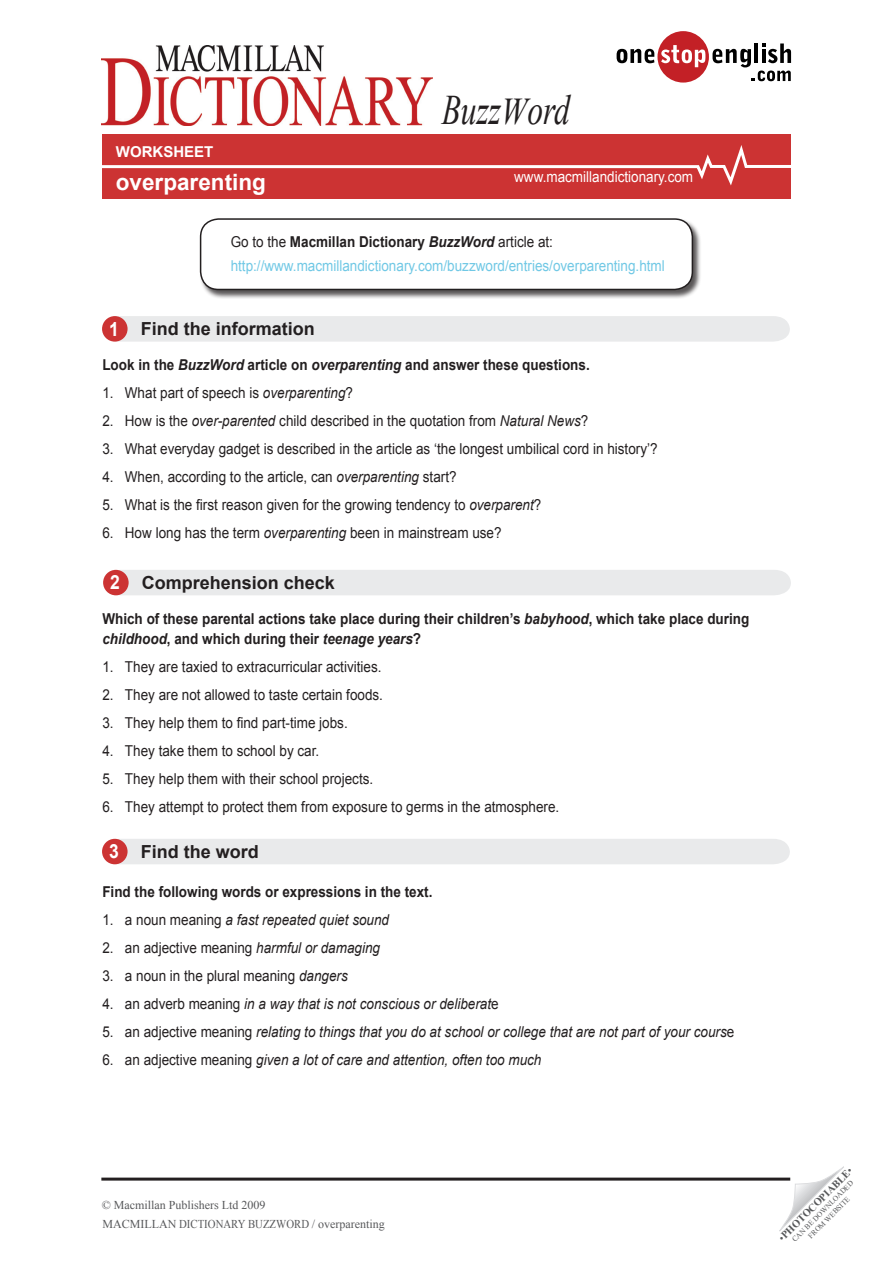
<style>
.page{position:relative;width:893px;height:1263px;background:#fff}
.page>*{position:absolute;margin:0;border:0;box-sizing:border-box;transform-origin:0 0}
.key_exercise_titles{font:italic 42px "Times New Roman";color:#231f20;scale:.75 1}
.t1{font:700 22.5px "Arial";color:#fff}
.key_exercise_titles-2{font:700 19.5px "Arial";color:#fff;scale:.9 1}
.t2{font:700 18px "Arial";color:#231f20}
.Gap_fill_text{font:15px "Arial";color:#231f20;scale:.9 1}
.Gap_fill_text-2{font:700 15px/19.5px "Arial";color:#231f20;scale:.9 1}
.Gap_fill_text-3{font:italic 15px "Arial";color:#231f20;scale:.9 1}
.Gap_fill_text-4{font:15px "Arial";color:#70c8e5;scale:.9 1}
.TG_notes{font:15px "Arial";color:#fff;scale:.9 1}
.Gap_fill_text-5{font:700 15px "Arial";color:#fff}
.t3{font:12px "Times New Roman";color:#57585a}
.t4{font:12px "Times New Roman";color:#57585a;scale:.9 1}
.t5{font:700 10.5px "Times New Roman";color:#57585a}
.t6{font:7.5px "Times New Roman";color:#57585a}
.s1{font-size:37.8px}
.s2{font-weight:400}
.s3{font-style:italic}
.s4{font-style:normal}
</style>
<div class="page">
<div style="left:102px;top:134px;width:689px;height:65px;background:#c33"></div>
<svg style="left:617px;top:31px;width:174px;height:52px"></svg>
<svg style="left:779px;top:1167px;width:65px;height:64px"></svg>
<img style="left:101px;top:46px;width:331px;height:79px">
<hr style="left:101px;top:1177px;width:689px;height:3px;background:#231f20">
<div style="left:103px;top:316px;width:687px;height:26px;background:#e9eaeb"></div>
<div style="left:102px;top:316px;width:26px;height:26px;background:#c33;border-radius:50%"></div>
<div style="left:199px;top:218px;width:503px;height:81px;background:#231f20;opacity:.75"></div>
<div style="left:201px;top:219px;width:491px;height:70px;background:#fff;border-radius:18px"></div>
<div style="left:200px;top:218px;width:493px;height:72px;border:2px solid #231f20;border-radius:18px"></div>
<svg style="left:102px;top:145px;width:689px;height:41px"></svg>
<div style="left:104px;top:570px;width:687px;height:25px;background:#e9eaeb"></div>
<div style="left:103px;top:570px;width:26px;height:25px;background:#c33;border-radius:50%"></div>
<div style="left:103px;top:839px;width:687px;height:25px;background:#e9eaeb"></div>
<div style="left:102px;top:839px;width:26px;height:25px;background:#c33;border-radius:50%"></div>
<p class="Gap_fill_text-5" style="left:116px;top:141px;width:59px">Wor ksheet</p>
<p class="t1" style="left:116px;top:167px;width:152px">overparenting</p>
<p class="key_exercise_titles" style="left:442px;top:81px;width:173px">Buzz<span class="s1">W</span>ord</p>
<p class="TG_notes" style="left:514px;top:167px;width:200px">www.macmillandictionary.com</p>
<p class="Gap_fill_text-2" style="left:231px;top:232px;width:360px"><span class="s2">Go to the</span> Macmillan Dictionary <span class="s3">BuzzWord</span> <span class="s2">article at:</span></p>
<p class="Gap_fill_text-4" style="left:231px;top:256px;width:484px">http://www.macmillandictionary.com/buzzword/entries/overparenting.html</p>
<p class="key_exercise_titles-2" style="left:109px;top:316px;width:12px">1</p>
<p class="t2" style="left:141px;top:317px;width:176px">Find the information</p>
<p class="Gap_fill_text-2" style="left:102px;top:356px;width:543px">Look in the <span class="s3">BuzzWord</span> article on <span class="s3">overparenting</span> and answer these questions.</p>
<p class="Gap_fill_text" style="left:102px;top:383px;width:280px">1. What part of speech is <span class="s3">overparenting</span>?</p>
<p class="Gap_fill_text" style="left:102px;top:411px;width:541px">2. How is the <span class="s3">over-parented</span> child described in the quotation from <span class="s3">Natural News</span>?</p>
<p class="Gap_fill_text" style="left:102px;top:439px;width:618px">3. What everyday gadget is described in the article as ‘the longest umbilical cord in history’?</p>
<p class="Gap_fill_text" style="left:102px;top:467px;width:395px">4. When, according to the article, can <span class="s3">overparenting</span> start?</p>
<p class="Gap_fill_text" style="left:102px;top:495px;width:489px">5. What is the first reason given for the growing tendency to <span class="s3">overparent</span>?</p>
<p class="Gap_fill_text" style="left:102px;top:523px;width:445px">6. How long has the term <span class="s3">overparenting</span> been in mainstream use?</p>
<p class="key_exercise_titles-2" style="left:110px;top:570px;width:12px">2</p>
<p class="t2" style="left:142px;top:571px;width:195px">Comprehension check</p>
<p class="Gap_fill_text-2" style="left:102px;top:610px;width:720px">Which of these parental actions take place during their children’s <span class="s3">babyhood</span>, which take place during <span class="s3">childhood</span>, and which during their <span class="s3">teenage years</span>?</p>
<p class="Gap_fill_text" style="left:102px;top:656px;width:312px">1. They are taxied to extracurricular activities.</p>
<p class="Gap_fill_text" style="left:102px;top:684px;width:313px">2. They are not allowed to taste certain foods.</p>
<p class="Gap_fill_text" style="left:102px;top:712px;width:274px">3. They help them to find part-time jobs.</p>
<p class="Gap_fill_text" style="left:102px;top:740px;width:242px">4. They take them to school by car.</p>
<p class="Gap_fill_text" style="left:102px;top:768px;width:302px">5. They help them with their school projects.</p>
<p class="Gap_fill_text" style="left:102px;top:796px;width:509px">6. They attempt to protect them from exposure to germs in the atmosphere.</p>
<p class="key_exercise_titles-2" style="left:109px;top:838px;width:12px">3</p>
<p class="t2" style="left:141px;top:840px;width:120px">Find the word</p>
<p class="Gap_fill_text-2" style="left:102px;top:883px;width:368px">Find the following words or expressions in the text.</p>
<p class="Gap_fill_text-3" style="left:102px;top:910px;width:320px"><span class="s4">1. a noun meaning</span> a fast repeated quiet sound</p>
<p class="Gap_fill_text" style="left:102px;top:938px;width:310px">2. an adjective meaning <span class="s3">harmful or damaging</span></p>
<p class="Gap_fill_text" style="left:102px;top:966px;width:274px">3. a noun in the plural meaning <span class="s3">dangers</span></p>
<p class="Gap_fill_text-3" style="left:102px;top:994px;width:442px"><span class="s4">4. an adverb meaning</span> in a way that is not conscious or deliberat<span class="s4">e</span></p>
<p class="Gap_fill_text-3" style="left:102px;top:1022px;width:704px"><span class="s4">5. an adjective meaning</span> relating to things that you do at school or college that are not part of your cours<span class="s4">e</span></p>
<p class="Gap_fill_text-3" style="left:102px;top:1050px;width:489px"><span class="s4">6. an adjective meaning</span> given a lot of care and attention, often too much</p>
<p class="t3" style="left:102px;top:1197px;width:165px">© Macmillan Publishers Ltd 2009</p>
<p class="t3" style="left:102px;top:1216px;width:20px">Macmillan</p>
<p class="t4" style="left:179px;top:1216px;width:17px">Dictionar</p>
<p class="t4" style="left:238px;top:1216px;width:64px">y BuzzWord</p>
<p class="t3" style="left:312px;top:1216px;width:74px">/ overparenting</p>
<p class="t5" style="left:775px;top:1234px;width:101px;rotate:-45deg"><span class="s2">•</span>PHOTOCOPIABLE<span class="s2">•</span></p>
<p class="t6" style="left:790px;top:1237px;width:85px;rotate:-45deg">CAN BE DOWNLOADED</p>
<p class="t6" style="left:806px;top:1233px;width:57px;rotate:-45deg">FROM WEBSITE</p>
</div>
